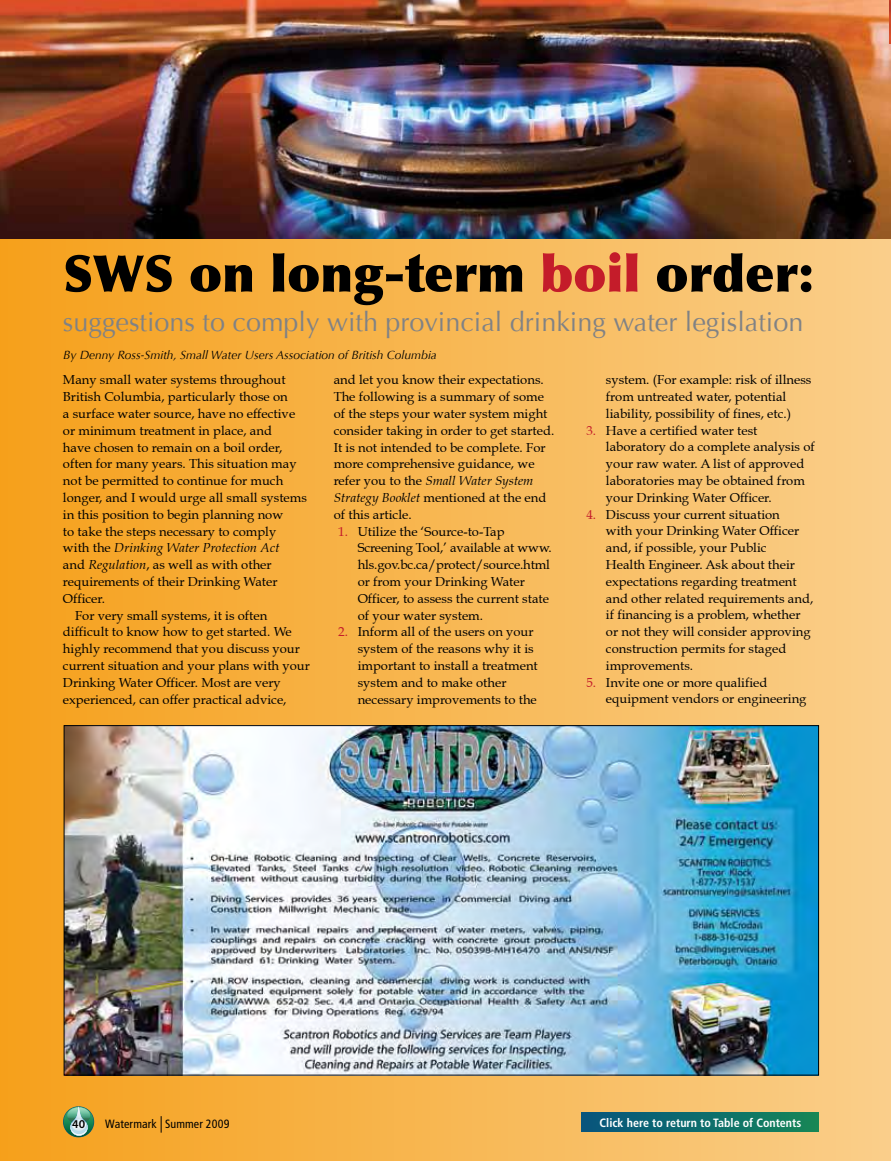
<style>
.page{position:relative;width:891px;height:1161px;background:#fff}
.page>*{position:absolute;margin:0;border:0;box-sizing:border-box;transform-origin:0 0}
.t1{font:900 51px "Optima";color:#000}
.t2{font:27px "Optima";color:#808285}
.t3{font:13.05px/16.8px "Book Antiqua";color:#000}
.t4{font:italic 13.05px "Book Antiqua";color:#000}
.t5{font:italic 12px "Optima";color:#000}
.t6{font:700 condensed 12px "Frutiger";color:#fff}
.t7{font:condensed 12px "Frutiger";letter-spacing:.01em;color:#000}
.t8{font:600 12px "Myriad Pro";color:#000}
.s1{color:#c41c2a}
.s2{font-style:normal}
.s3{font-style:italic}
</style>
<div class="page">
<div style="left:0;top:0;width:891px;height:1161px;background:linear-gradient(to right,#f49f1c,#f8cd8a)"></div>
<img style="left:66px;top:727px;width:751px;height:346px">
<svg style="left:161px;top:1116px;width:1px;height:17px"></svg>
<svg style="left:63px;top:1106px;width:31px;height:31px"></svg>
<svg style="left:64px;top:1107px;width:30px;height:30px"></svg>
<svg style="left:70px;top:1107px;width:18px;height:29px"></svg>
<svg style="left:67px;top:1107px;width:23px;height:17px"></svg>
<div style="left:582px;top:1112px;width:237px;height:19px;background:linear-gradient(to right,#06547f,#168659)"></div>
<img style="left:0;top:0;width:891px;height:238px">
<img style="left:890px;top:0;width:1px;height:44px">
<h1 class="t1" style="left:63px;top:243px;width:753px">SWS on long-term <span class="s1">boil</span> order:</h1>
<h2 class="t2" style="left:63px;top:306px;width:742px">suggestions to comply with provincial drinking water legislation</h2>
<p class="t5" style="left:63px;top:348px;width:375px">By Denny Ross-Smith, Small Water Users Association of British Columbia</p>
<p class="t3" style="left:63px;top:372px;width:224px">Many small water systems throughout</p>
<p class="t3" style="left:63px;top:388px;width:226px">British Columbia, particularly those on</p>
<p class="t3" style="left:63px;top:405px;width:234px">a surface water source, have no effective</p>
<p class="t3" style="left:63px;top:422px;width:211px">or minimum treatment in place, and</p>
<p class="t3" style="left:63px;top:439px;width:221px">have chosen to remain on a boil order,</p>
<p class="t3" style="left:63px;top:456px;width:235px">often for many years. This situation may</p>
<p class="t3" style="left:63px;top:472px;width:222px">not be permitted to continue for much</p>
<p class="t3" style="left:63px;top:489px;width:245px">longer, and I would urge all small systems</p>
<p class="t3" style="left:63px;top:506px;width:222px">in this position to begin planning now</p>
<p class="t3" style="left:63px;top:523px;width:215px">to take the steps necessary to comply</p>
<p class="t4" style="left:63px;top:540px;width:218px"><span class="s2">with the</span> Drinking Water Protection Act</p>
<p class="t3" style="left:63px;top:556px;width:210px">and <span class="s3">Regulation</span>, as well as with other</p>
<p class="t3" style="left:63px;top:573px;width:216px">requirements of their Drinking Water</p>
<p class="t3" style="left:63px;top:590px;width:44px">Officer.</p>
<p class="t3" style="left:75px;top:607px;width:194px">For very small systems, it is often</p>
<p class="t3" style="left:63px;top:624px;width:230px">difficult to know how to get started. We</p>
<p class="t3" style="left:63px;top:640px;width:238px">highly recommend that you discuss your</p>
<p class="t3" style="left:63px;top:657px;width:248px">current situation and your plans with your</p>
<p class="t3" style="left:63px;top:674px;width:219px">Drinking Water Officer. Most are very</p>
<p class="t3" style="left:63px;top:691px;width:225px">experienced, can offer practical advice,</p>
<p class="t3" style="left:334px;top:372px;width:222px">and let you know their expectations.<br>The following is a summary of some of the steps your water system might consider taking in order to get started.<br>It is not intended to be complete. For more comprehensive guidance, we refer you to the <span class="s3">Small Water System Strategy Booklet</span> mentioned at the end of this article.</p>
<p class="t3" style="left:358px;top:523px;width:196px;text-indent:-19px"><span class="s1">1.</span> Utilize the ‘Source-to-Tap<br>Screening Tool,’ available at www. hls.gov.bc.ca/protect/source.html or from your Drinking Water<br>Officer, to assess the current state of your water system.</p>
<p class="t3" style="left:358px;top:624px;width:182px;text-indent:-19px"><span class="s1">2.</span> Inform all of the users on your system of the reasons why it is important to install a treatment system and to make other necessary improvements to the</p>
<p class="t3" style="left:606px;top:371px;width:207px">system. (For example: risk of illness from untreated water, potential liability, possibility of fines, etc.)</p>
<p class="t3" style="left:606px;top:422px;width:210px;text-indent:-19px"><span class="s1">3.</span> Have a certified water test laboratory do a complete analysis of your raw water. A list of approved laboratories may be obtained from your Drinking Water Officer.</p>
<p class="t3" style="left:606px;top:506px;width:209px;text-indent:-19px"><span class="s1">4.</span> Discuss your current situation<br>with your Drinking Water Officer and, if possible, your Public<br>Health Engineer. Ask about their expectations regarding treatment and other related requirements and, if financing is a problem, whether or not they will consider approving construction permits for staged improvements.</p>
<p class="t3" style="left:606px;top:674px;width:202px;text-indent:-19px"><span class="s1">5.</span> Invite one or more qualified equipment vendors or engineering</p>
<p class="t8" style="left:72px;top:1116px;width:15px">40</p>
<p class="t7" style="left:105px;top:1117px;width:126px">Watermark Summer 2009</p>
<p class="t6" style="left:600px;top:1116px;width:203px">Click here to return to Table of Contents</p>
</div>
